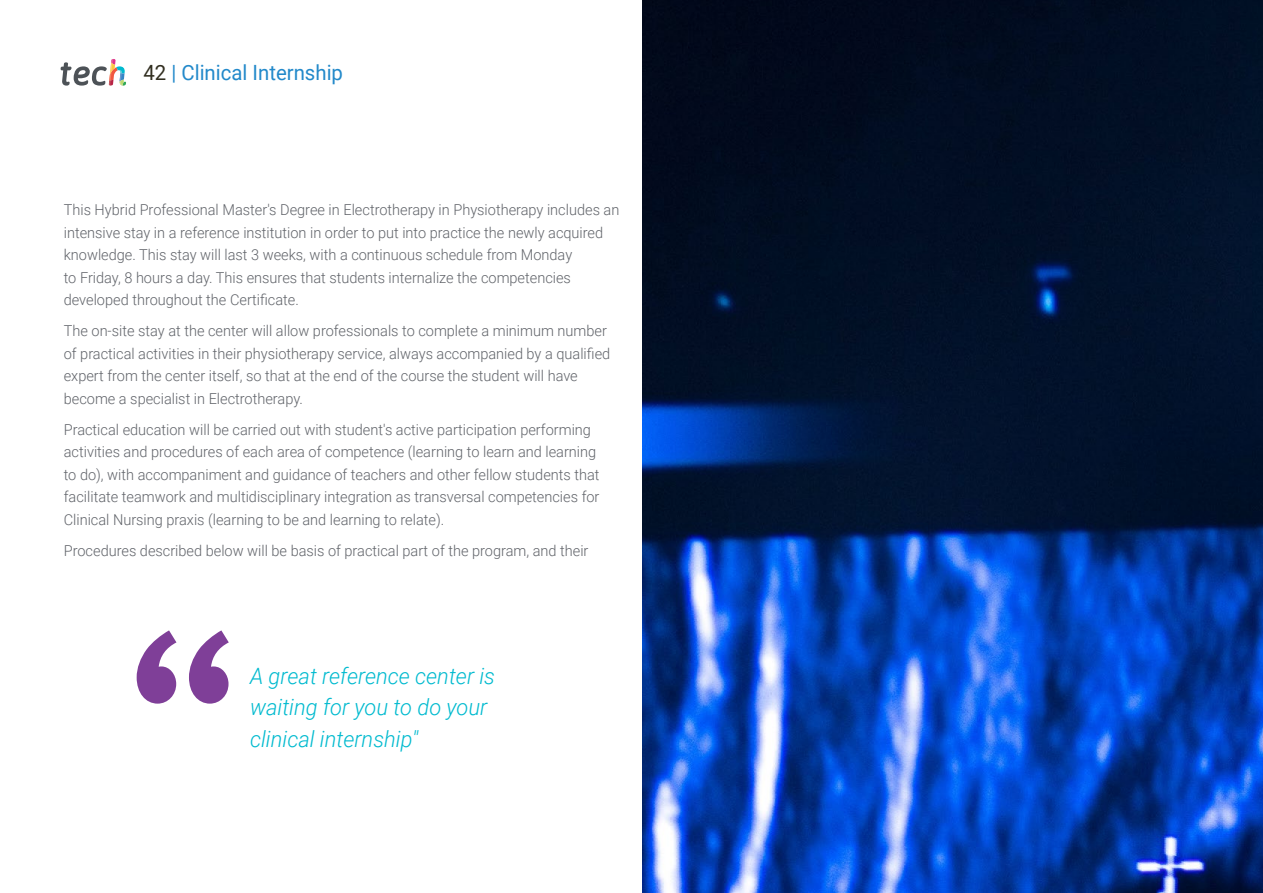
<style>
.page{position:relative;width:1263px;height:893px;background:#fff}
.page>*{position:absolute;margin:0;border:0;box-sizing:border-box;transform-origin:0 0}
.t1{font:italic 300 22.5px/31.5px "Roboto";color:#00bacf}
.t2{font:21px "Roboto";color:#2289ca}
.t3{font:300 15px/22.5px "Roboto";color:#61646a}
.s1{color:#312e20}
</style>
<div class="page">
<svg style="left:61px;top:59px;width:65px;height:27px"></svg>
<img style="left:642px;top:0;width:621px;height:893px">
<svg style="left:137px;top:630px;width:92px;height:74px"></svg>
<h2 class="t2" style="left:144px;top:57px;width:201px"><span class="s1">42</span> | Clinical Internship</h2>
<p class="t3" style="left:64px;top:198px;width:557px">This Hybrid Professional Master's Degree in Electrotherapy in Physiotherapy includes an intensive stay in a reference institution in order to put into practice the newly acquired knowledge. This stay will last 3 weeks, with a continuous schedule from Monday<br>to Friday, 8 hours a day. This ensures that students internalize the competencies developed throughout the Certificate.</p>
<p class="t3" style="left:64px;top:319px;width:548px">The on-site stay at the center will allow professionals to complete a minimum number of practical activities in their physiotherapy service, always accompanied by a qualified expert from the center itself, so that at the end of the course the student will have become a specialist in Electrotherapy.</p>
<p class="t3" style="left:64px;top:418px;width:537px">Practical education will be carried out with student's active participation performing activities and procedures of each area of competence (learning to learn and learning to do), with accompaniment and guidance of teachers and other fellow students that facilitate teamwork and multidisciplinary integration as transversal competencies for Clinical Nursing praxis (learning to be and learning to relate).</p>
<p class="t3" style="left:64px;top:539px;width:526px">Procedures described below will be basis of practical part of the program, and their</p>
<h1 class="t1" style="left:250px;top:659px;width:247px">A great reference center is waiting for you to do your clinical internship"</h1>
</div>
